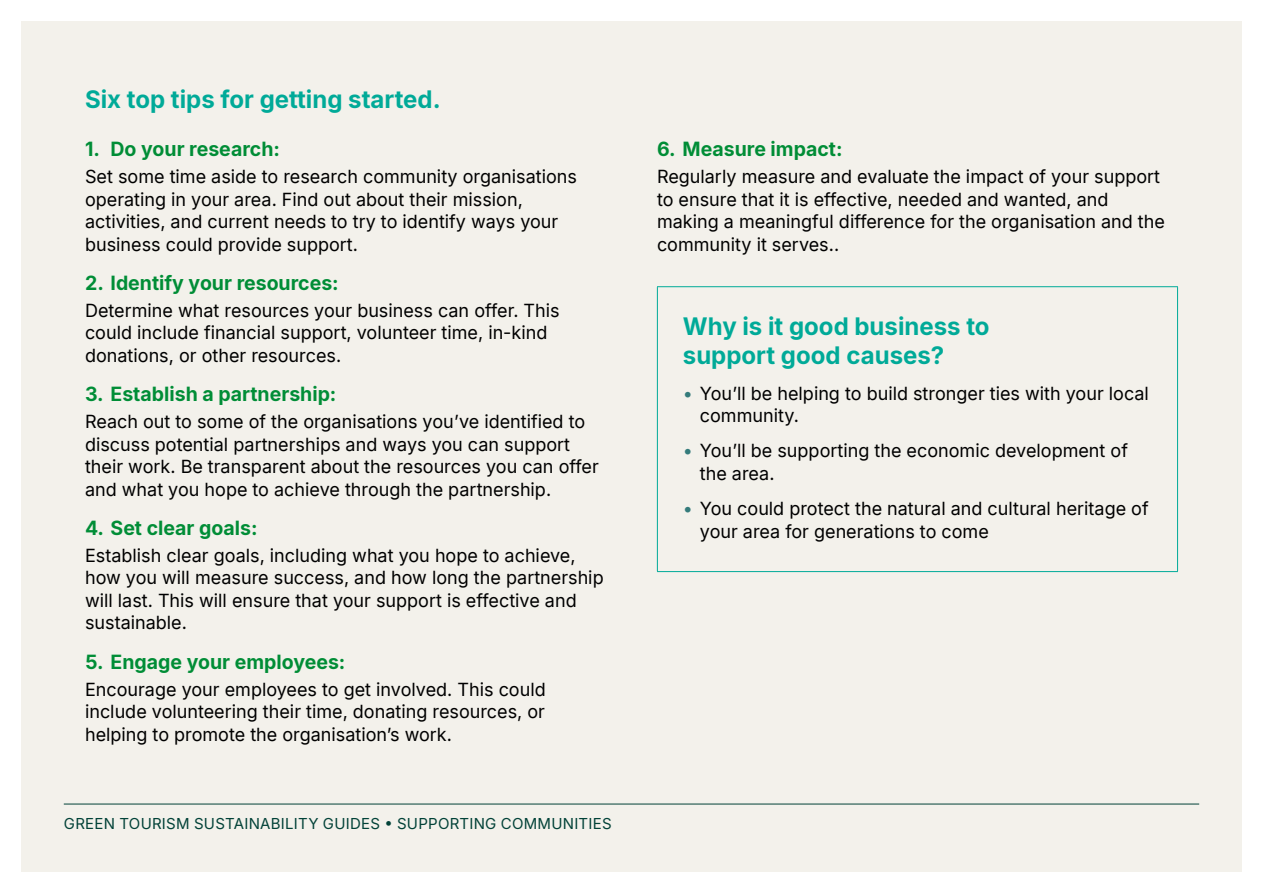
<style>
.page{position:relative;width:1263px;height:893px;background:#fff}
.page>*{position:absolute;margin:0;border:0;box-sizing:border-box;transform-origin:0 0}
.t1{font:700 24px/28.8px "Inter";color:#00aa98}
.t2{font:700 19.5px "Inter";color:#008d36}
.t3{font:18px/22.5px "Inter";color:#000}
.t4{font:15px "Inter";letter-spacing:.015em;color:#024238}
.s1{color:#347b7b}
</style>
<div class="page">
<div style="left:21px;top:21px;width:1221px;height:851px;background:#f3f1eb"></div>
<hr style="left:64px;top:804px;width:1135px;height:1px;background:#024238">
<hr style="left:657px;top:286px;width:521px;height:1px;background:#00aa98">
<hr style="left:657px;top:287px;width:1px;height:284px;background:#00aa98">
<hr style="left:1177px;top:287px;width:1px;height:284px;background:#00aa98">
<hr style="left:657px;top:571px;width:521px;height:1px;background:#00aa98">
<h1 class="t1" style="left:85px;top:85px;width:357px">Six top tips for getting started.</h1>
<p class="t2" style="left:85px;top:135px;width:196px">1. Do your research:</p>
<p class="t3" style="left:85px;top:165px;width:493px">Set some time aside to research community organisations operating in your area. Find out about their mission, activities, and current needs to try to identify ways your business could provide support.</p>
<p class="t2" style="left:85px;top:268px;width:255px">2. Identify your resources:</p>
<p class="t3" style="left:85px;top:298px;width:476px">Determine what resources your business can offer. This could include financial support, volunteer time, in-kind donations, or other resources.</p>
<p class="t2" style="left:85px;top:380px;width:253px">3. Establish a partnership:</p>
<p class="t3" style="left:85px;top:410px;width:515px">Reach out to some of the organisations you’ve identified to discuss potential partnerships and ways you can support their work. Be transparent about the resources you can offer and what you hope to achieve through the partnership.</p>
<p class="t2" style="left:85px;top:513px;width:174px">4. Set clear goals:</p>
<p class="t3" style="left:85px;top:544px;width:520px">Establish clear goals, including what you hope to achieve, how you will measure success, and how long the partnership will last. This will ensure that your support is effective and sustainable.</p>
<p class="t2" style="left:85px;top:647px;width:262px">5. Engage your employees:</p>
<p class="t3" style="left:85px;top:677px;width:462px;text-align:justify">Encourage your employees to get involved. This could include volunteering their time, donating resources, or helping to promote the organisation’s work.</p>
<p class="t4" style="left:64px;top:813px;width:549px">GREEN TOURISM SUSTAINABILITY GUIDES • SUPPORTING COMMUNITIES</p>
<p class="t2" style="left:657px;top:135px;width:187px">6. Measure impact:</p>
<p class="t3" style="left:657px;top:165px;width:509px">Regularly measure and evaluate the impact of your support to ensure that it is effective, needed and wanted, and making a meaningful difference for the organisation and the community it serves..</p>
<h1 class="t1" style="left:683px;top:312px;width:308px">Why is it good business to support good causes?</h1>
<p class="t3" style="left:700px;top:381px;width:451px;text-indent:-17px"><span class="s1">•</span> You’ll be helping to build stronger ties with your local community.</p>
<p class="t3" style="left:700px;top:439px;width:430px;text-indent:-17px"><span class="s1">•</span> You’ll be supporting the economic development of the area.</p>
<p class="t3" style="left:700px;top:497px;width:450px;text-indent:-17px"><span class="s1">•</span> You could protect the natural and cultural heritage of your area for generations to come</p>
</div>
